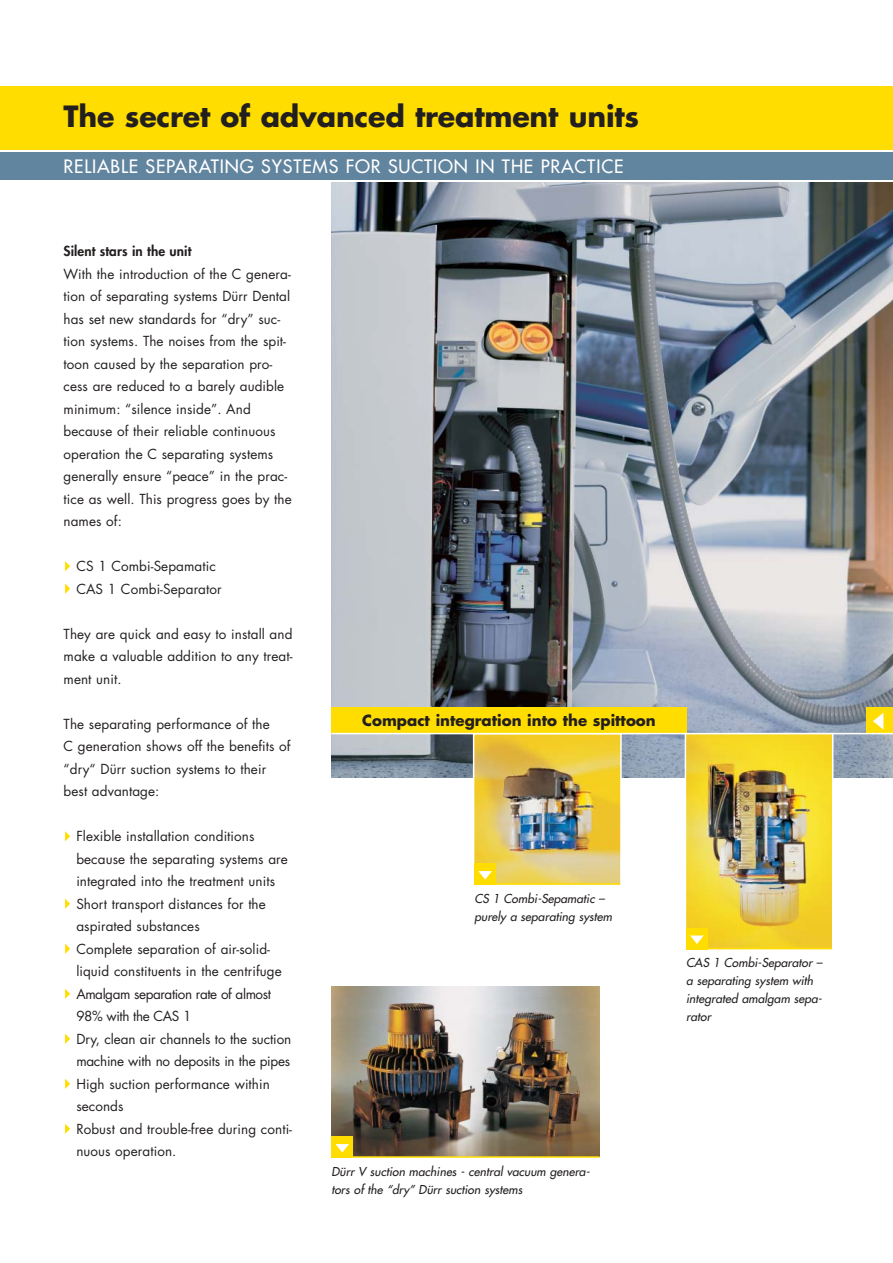
<style>
.page{position:relative;width:893px;height:1263px;background:#fff}
.page>*{position:absolute;margin:0;border:0;box-sizing:border-box;transform-origin:0 0}
.t1{font:700 28.5px "Futura";letter-spacing:-.005em;color:#231f1f}
.t2{font:18px "Futura";letter-spacing:.045em;color:#fff}
.t3{font:700 15px "Futura";color:#231f1f}
.t4{font:13.5px/22.5px "Futura";letter-spacing:.005em;color:#231f1f}
.t5{font:800 13.5px "Futura";letter-spacing:.005em;color:#231f1f}
.t6{font:italic 12px/18px "Futura";letter-spacing:.005em;color:#231f1f}
</style>
<div class="page">
<div style="left:0;top:86px;width:893px;height:64px;background:#fd0"></div>
<div style="left:0;top:152px;width:893px;height:28px;background:#62859f"></div>
<img style="left:331px;top:182px;width:562px;height:595px">
<img style="left:476px;top:736px;width:143px;height:147px">
<div style="left:473px;top:733px;width:149px;height:153px;border:2px solid #fff"></div>
<hr style="left:474px;top:883px;width:146px;height:2px;background:#fd0">
<div style="left:474px;top:863px;width:22px;height:22px;background:#fd0"></div>
<svg style="left:478px;top:871px;width:14px;height:8px"></svg>
<div style="left:331px;top:707px;width:356px;height:26px;background:#fd0"></div>
<div style="left:866px;top:708px;width:27px;height:26px;background:#fd0"></div>
<svg style="left:873px;top:713px;width:10px;height:16px"></svg>
<hr style="left:331px;top:733px;width:562px;height:1px;background:#fff">
<img style="left:688px;top:736px;width:142px;height:211px">
<div style="left:685px;top:733px;width:148px;height:217px;border:2px solid #fff"></div>
<hr style="left:686px;top:948px;width:146px;height:1px;background:#fd0">
<div style="left:686px;top:928px;width:21px;height:21px;background:#fd0"></div>
<svg style="left:690px;top:935px;width:14px;height:9px"></svg>
<svg style="left:65px;top:1124px;width:5px;height:10px"></svg>
<svg style="left:65px;top:1079px;width:5px;height:10px"></svg>
<svg style="left:65px;top:1034px;width:5px;height:10px"></svg>
<svg style="left:65px;top:989px;width:5px;height:10px"></svg>
<svg style="left:65px;top:944px;width:5px;height:10px"></svg>
<svg style="left:65px;top:899px;width:5px;height:10px"></svg>
<svg style="left:65px;top:831px;width:5px;height:10px"></svg>
<svg style="left:65px;top:584px;width:5px;height:10px"></svg>
<svg style="left:65px;top:561px;width:5px;height:10px"></svg>
<img style="left:331px;top:986px;width:268px;height:170px">
<hr style="left:331px;top:1156px;width:268px;height:2px;background:#fd0">
<div style="left:331px;top:1136px;width:22px;height:22px;background:#fd0"></div>
<svg style="left:335px;top:1144px;width:14px;height:8px"></svg>
<h1 class="t1" style="left:64px;top:103px;width:577px">The secret of advanced treatment units</h1>
<h2 class="t2" style="left:64px;top:158px;width:561px">RELIABLE SEPARATING SYSTEMS FOR SUCTION IN THE PRACTICE</h2>
<p class="t5" style="left:64px;top:245px;width:129px">Silent stars in the unit</p>
<p class="t4" style="left:64px;top:264px;width:230px">With the introduction of the C genera&shy;tion of separating systems Dürr Dental has set new standards for “dry” suc&shy;tion systems. The noises from the spit&shy;toon caused by the separation pro&shy;cess are reduced to a barely audible minimum: “silence inside”. And because of their reliable continuous operation the C separating systems generally ensure “peace” in the prac&shy;tice as well. This progress goes by the names of:</p>
<p class="t4" style="left:76px;top:556px;width:147px">CS 1 Combi-Sepamatic<br>CAS 1 Combi-Separator</p>
<p class="t4" style="left:64px;top:624px;width:230px;text-align:justify">They are quick and easy to install and make a valuable addition to any treat&shy;ment unit.</p>
<p class="t4" style="left:64px;top:714px;width:229px">The separating performance of the<br>C generation shows off the benefits of “dry“ Dürr suction systems to their best advantage:</p>
<p class="t4" style="left:76px;top:826px;width:217px">Flexible installation conditions because the separating systems are integrated into the treatment units<br>Short transport distances for the aspirated substances<br>Complete separation of air-solid&shy;liquid constituents in the centrifuge<br>Amalgam separation rate of almost<br>98% with the CAS 1<br>Dry, clean air channels to the suction machine with no deposits in the pipes<br>High suction performance within seconds<br>Robust and trouble-free during conti&shy;nuous operation.</p>
<p class="t3" style="left:362px;top:713px;width:295px">Compact integration into the spittoon</p>
<p class="t6" style="left:474px;top:890px;width:139px">CS 1 Combi-Sepamatic – purely a separating system</p>
<p class="t6" style="left:331px;top:1163px;width:260px">Dürr V suction machines - central vacuum genera&shy;tors of the “dry” Dürr suction systems</p>
<p class="t6" style="left:686px;top:955px;width:138px">CAS 1 Combi-Separator – a separating system with integrated amalgam sepa&shy;rator</p>
</div>
